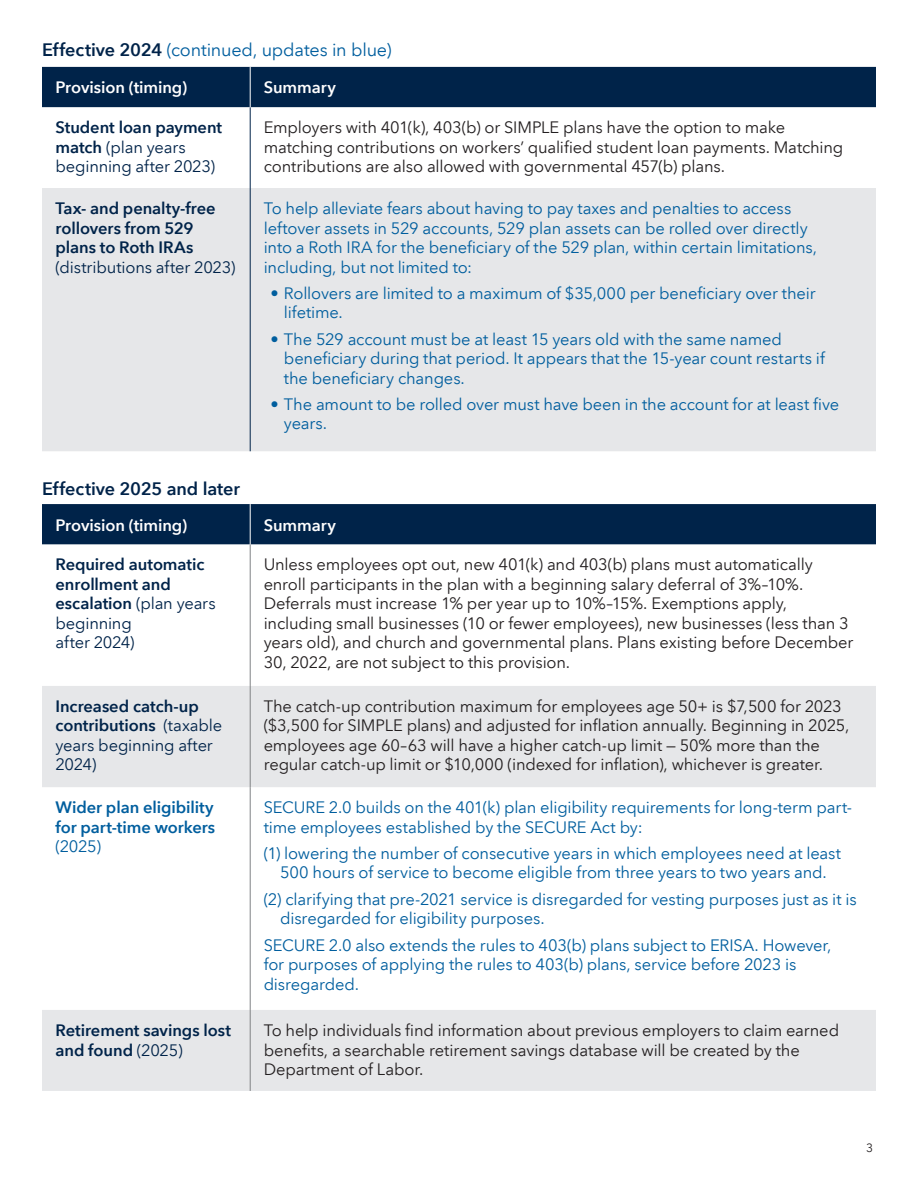
<style>
.page{position:relative;width:918px;height:1188px;background:#fff}
.page>*{position:absolute;margin:0;border:0;box-sizing:border-box;transform-origin:0 0}
.t1{font:18px "Avenir Next LT Com";letter-spacing:-.01em;color:#005e9e}
.t2{font:600 18px "Avenir Next LT Com";letter-spacing:-.005em;color:#002349}
.t3{font:16.5px/19.5px "Avenir Next LT Com";letter-spacing:-.01em;color:#005e9e}
.t4{font:16.5px/19.5px "Avenir Next LT Com";letter-spacing:-.01em;color:#231f20}
.t5{font:600 16.5px/19.5px "Avenir Next LT Com";letter-spacing:-.005em;color:#002349}
.t6{font:16.5px/19.5px "Avenir Next LT Com";letter-spacing:-.01em;color:#002349}
.t7{font:600 16.5px "Avenir Next LT Com";letter-spacing:-.005em;color:#fff}
.t8{font:600 16.5px/19.5px "Avenir Next LT Com";letter-spacing:-.005em;color:#005e9e}
.t9{font:12px "Avenir Next LT Com";color:#231f20}
.s1{font-weight:600;color:#002349}
.s2{font-weight:600}
.s3{font-weight:400}
</style>
<div class="page">
<div style="left:42px;top:67px;width:834px;height:40px;background:#002349"></div>
<svg style="left:42px;top:107px;width:834px;height:81px"></svg>
<div style="left:42px;top:188px;width:834px;height:263px;background:#e6e7e9"></div>
<hr style="left:250px;top:67px;width:1px;height:40px;background:#fff">
<hr style="left:250px;top:107px;width:1px;height:81px;background:#002349">
<hr style="left:250px;top:188px;width:1px;height:263px;background:#002349">
<div style="left:42px;top:504px;width:834px;height:41px;background:#002349"></div>
<svg style="left:42px;top:686px;width:834px;height:405px"></svg>
<hr style="left:250px;top:686px;width:1px;height:101px;background:#808285">
<hr style="left:250px;top:787px;width:1px;height:223px;background:#808285">
<hr style="left:250px;top:504px;width:1px;height:41px;background:#fff">
<hr style="left:250px;top:545px;width:1px;height:141px;background:#808285">
<hr style="left:250px;top:1010px;width:1px;height:81px;background:#808285">
<p class="t1" style="left:42px;top:39px;width:351px"><span class="s1">Effective 2024</span> (continued, updates in blue)</p>
<p class="t7" style="left:56px;top:78px;width:133px">Provision (timing)</p>
<p class="t7" style="left:264px;top:78px;width:74px">Summary</p>
<p class="t6" style="left:56px;top:118px;width:168px"><span class="s2">Student loan payment match</span> (plan years beginning after 2023)</p>
<p class="t4" style="left:264px;top:118px;width:581px">Employers with 401(k), 403(b) or SIMPLE plans have the option to make matching contributions on workers’ qualified student loan payments. Matching contributions are also allowed with governmental 457(b) plans.</p>
<p class="t5" style="left:56px;top:198px;width:162px">Tax- and penalty-free rollovers from 529 plans to Roth IRAs</p>
<p class="t6" style="left:56px;top:257px;width:182px">(distributions after 2023)</p>
<p class="t3" style="left:264px;top:199px;width:555px">To help alleviate fears about having to pay taxes and penalties to access leftover assets in 529 accounts, 529 plan assets can be rolled over directly into a Roth IRA for the beneficiary of the 529 plan, within certain limitations, including, but not limited to:</p>
<p class="t3" style="left:284px;top:283px;width:533px;text-indent:-13px">• Rollovers are limited to a maximum of $35,000 per beneficiary over their lifetime.</p>
<p class="t3" style="left:284px;top:329px;width:543px;text-indent:-13px">• The 529 account must be at least 15 years old with the same named beneficiary during that period. It appears that the 15-year count restarts if the beneficiary changes.</p>
<p class="t3" style="left:284px;top:394px;width:557px;text-indent:-13px">• The amount to be rolled over must have been in the account for at least five years.</p>
<p class="t2" style="left:42px;top:478px;width:200px">Effective 2025 and later</p>
<p class="t7" style="left:56px;top:515px;width:133px">Provision (timing)</p>
<p class="t7" style="left:264px;top:515px;width:74px">Summary</p>
<p class="t5" style="left:56px;top:555px;width:162px">Required automatic enrollment and escalation <span class="s3">(plan years beginning<br>after 2024)</span></p>
<p class="t4" style="left:264px;top:555px;width:591px">Unless employees opt out, new 401(k) and 403(b) plans must automatically enroll participants in the plan with a beginning salary deferral of 3%–10%.<br>Deferrals must increase 1% per year up to 10%–15%. Exemptions apply, including small businesses (10 or fewer employees), new businesses (less than 3 years old), and church and governmental plans. Plans existing before December 30, 2022, are not subject to this provision.</p>
<p class="t6" style="left:56px;top:696px;width:168px"><span class="s2">Increased catch-up contributions</span> (taxable years beginning after<br>2024)</p>
<p class="t4" style="left:264px;top:696px;width:587px">The catch-up contribution maximum for employees age 50+ is $7,500 for 2023 ($3,500 for SIMPLE plans) and adjusted for inflation annually. Beginning in 2025, employees age 60–63 will have a higher catch-up limit — 50% more than the regular catch-up limit or $10,000 (indexed for inflation), whichever is greater.</p>
<p class="t8" style="left:56px;top:798px;width:161px">Wider plan eligibility for part-time workers</p>
<p class="t3" style="left:56px;top:837px;width:47px">(2025)</p>
<p class="t3" style="left:264px;top:798px;width:590px">SECURE 2.0 builds on the 401(k) plan eligibility requirements for long-term part&shy;time employees established by the SECURE Act by:</p>
<p class="t3" style="left:264px;top:844px;width:579px;text-align:center">(1) lowering the number of consecutive years in which employees need at least<br>500 hours of service to become eligible from three years to two years and.</p>
<p class="t3" style="left:280px;top:889px;width:578px;text-indent:-16px">(2) clarifying that pre-2021 service is disregarded for vesting purposes just as it is disregarded for eligibility purposes.</p>
<p class="t3" style="left:264px;top:935px;width:569px">SECURE 2.0 also extends the rules to 403(b) plans subject to ERISA. However, for purposes of applying the rules to 403(b) plans, service before 2023 is disregarded.</p>
<p class="t5" style="left:56px;top:1020px;width:177px">Retirement savings lost and found <span class="s3">(2025)</span></p>
<p class="t4" style="left:264px;top:1021px;width:577px">To help individuals find information about previous employers to claim earned benefits, a searchable retirement savings database will be created by the<br>Department of Labor.</p>
<p class="t9" style="left:866px;top:1141px;width:8px">3</p>
</div>
